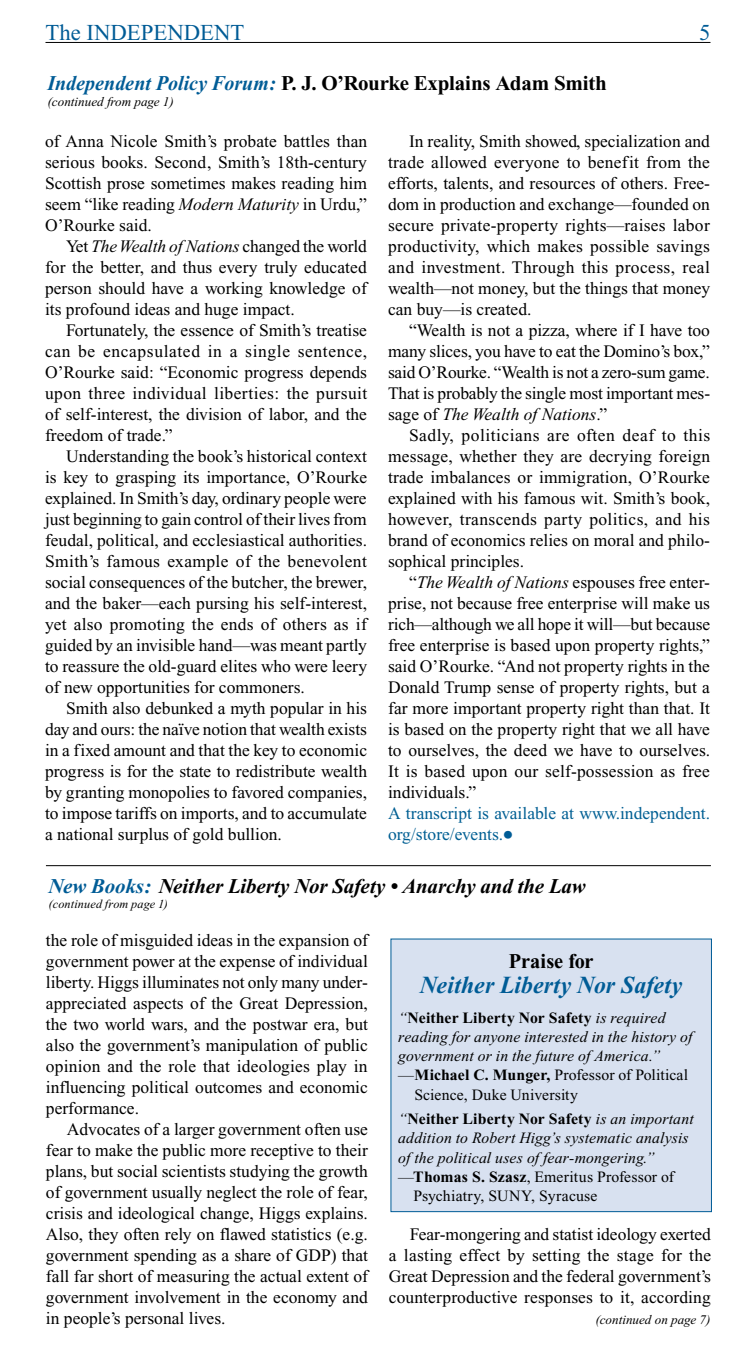
<style>
.page{position:relative;width:756px;height:1371px;background:#fff}
.page>*{position:absolute;margin:0;border:0;box-sizing:border-box;transform-origin:0 0}
.t1{font:italic 700 24.5px "Times New Roman";letter-spacing:.005em;color:#005c96}
.t2{font:22.75px "Times New Roman";color:#005c96}
.t3{font:700 21px "Times New Roman";letter-spacing:-.01em;color:#000}
.t4{font:italic 700 21px "Times New Roman";letter-spacing:-.01em;color:#000}
.t5{font:17.5px/21px "Times New Roman";color:#000;text-align:justify}
.t6{font:17.5px/21px "Times New Roman";color:#005f93}
.t7{font:italic 15.75px "Times New Roman";letter-spacing:.005em;color:#000}
.t8{font:15.75px "Times New Roman";letter-spacing:.005em;color:#000}
.t9{font:700 15.75px "Times New Roman";letter-spacing:.005em;color:#000}
.t10{font:italic 13.12px "Times New Roman";color:#000}
.t11{font:italic 12.25px "Times New Roman";letter-spacing:.01em;color:#000}
.s1{font-style:italic;color:#005c96}
.s2{font-style:italic}
.s3{font-weight:700;font-size:28px;color:#005c96}
.s4{color:#005c96}
.s5{font-weight:400;font-style:italic}
.s6{font-weight:700}
</style>
<div class="page">
<hr style="left:45px;top:42px;width:666px;height:1px;background:#000">
<hr style="left:46px;top:865px;width:665px;height:1px;background:#000">
<div style="left:391px;top:939px;width:320px;height:272px;background:#d8e1f0"></div>
<h2 class="t2" style="left:45px;top:20px;width:201px">The INDEPENDENT</h2>
<h2 class="t2" style="left:699px;top:20px;width:13px">5</h2>
<p class="t3" style="left:48px;top:72px;width:561px"><span class="s1">Independent Policy Forum:</span> P. J. O’Rourke Explains Adam Smith</p>
<p class="t10" style="left:48px;top:95px;width:128px">(continued from page 1)</p>
<p class="t5" style="left:45px;top:131px;width:324px">of Anna Nicole Smith’s probate battles than serious books. Second, Smith’s 18th-century Scottish prose sometimes makes reading him seem “like reading <span class="s2">Modern Maturity</span> in Urdu,” O’Rourke said.</p>
<p class="t5" style="left:45px;top:236px;width:323px;text-indent:21px">Yet <span class="s2">The Wealth of Nations</span> changed the world for the better, and thus every truly educated person should have a working knowledge of its profound ideas and huge impact.</p>
<p class="t5" style="left:45px;top:320px;width:324px;text-indent:21px">Fortunately, the essence of Smith’s treatise can be encapsulated in a single sentence, O’Rourke said: “Economic progress depends upon three individual liberties: the pursuit of self-interest, the division of labor, and the freedom of trade.”</p>
<p class="t5" style="left:45px;top:446px;width:324px;text-indent:21px">Understanding the book’s historical context is key to grasping its importance, O’Rourke explained. In Smith’s day, ordinary people were just beginning to gain control of their lives from feudal, political, and ecclesiastical authorities.<br>Smith’s famous example of the benevolent social consequences of the butcher, the brewer, and the baker—each pursing his self-interest, yet also promoting the ends of others as if guided by an invisible hand—was meant partly to reassure the old-guard elites who were leery of new opportunities for commoners.</p>
<p class="t5" style="left:45px;top:698px;width:324px;text-indent:21px">Smith also debunked a myth popular in his day and ours: the naïve notion that wealth exists in a fixed amount and that the key to economic progress is for the state to redistribute wealth by granting monopolies to favored companies, to impose tariffs on imports, and to accumulate a national surplus of gold bullion.</p>
<p class="t5" style="left:388px;top:131px;width:324px;text-indent:21px">In reality, Smith showed, specialization and trade allowed everyone to benefit from the efforts, talents, and resources of others. Free&shy;dom in production and exchange—founded on secure private-property rights—raises labor productivity, which makes possible savings and investment. Through this process, real wealth—not money, but the things that money can buy—is created.</p>
<p class="t5" style="left:388px;top:320px;width:324px;text-indent:21px">“Wealth is not a pizza, where if I have too many slices, you have to eat the Domino’s box,” said O’Rourke. “Wealth is not a zero-sum game.<br>That is probably the single most important mes&shy;sage of <span class="s2">The Wealth of Nations</span>.”</p>
<p class="t5" style="left:388px;top:425px;width:324px;text-indent:21px">Sadly, politicians are often deaf to this message, whether they are decrying foreign trade imbalances or immigration, O’Rourke explained with his famous wit. Smith’s book, however, transcends party politics, and his brand of economics relies on moral and philo&shy;sophical principles.</p>
<p class="t5" style="left:388px;top:572px;width:324px;text-indent:21px">“<span class="s2">The Wealth of Nations</span> espouses free enter&shy;prise, not because free enterprise will make us rich—although we all hope it will—but because free enterprise is based upon property rights,” said O’Rourke. “And not property rights in the Donald Trump sense of property rights, but a far more important property right than that. It is based on the property right that we all have to ourselves, the deed we have to ourselves.<br>It is based upon our self-possession as free individuals.”</p>
<p class="t6" style="left:388px;top:803px;width:323px">A transcript is available at www.independent. org/store/events.<span class="s3">•</span></p>
<p class="t4" style="left:48px;top:875px;width:539px"><span class="s4">New Books:</span> Neither Liberty Nor Safety • Anarchy and the Law</p>
<p class="t11" style="left:48px;top:897px;width:121px">(continued from page 1)</p>
<p class="t5" style="left:46px;top:929px;width:324px">the role of misguided ideas in the expansion of government power at the expense of individual liberty. Higgs illuminates not only many under&shy;appreciated aspects of the Great Depression, the two world wars, and the postwar era, but also the government’s manipulation of public opinion and the role that ideologies play in influencing political outcomes and economic performance.</p>
<p class="t5" style="left:46px;top:1118px;width:324px;text-indent:21px">Advocates of a larger government often use fear to make the public more receptive to their plans, but social scientists studying the growth of government usually neglect the role of fear, crisis and ideological change, Higgs explains.<br>Also, they often rely on flawed statistics (e.g. government spending as a share of GDP) that fall far short of measuring the actual extent of government involvement in the economy and in people’s personal lives.</p>
<p class="t3" style="left:509px;top:949px;width:86px">Praise for</p>
<h1 class="t1" style="left:420px;top:971px;width:264px">Neither Liberty Nor Safety</h1>
<p class="t9" style="left:398px;top:1008px;width:269px"><span class="s5">“</span>Neither Liberty Nor Safety <span class="s5">is required</span></p>
<p class="t7" style="left:398px;top:1028px;width:296px">reading for anyone interested in the history of</p>
<p class="t7" style="left:398px;top:1047px;width:264px">government or in the future of America.”</p>
<p class="t8" style="left:398px;top:1066px;width:292px">—<span class="s6">Michael C. Munger,</span> Professor of Political</p>
<p class="t8" style="left:414px;top:1085px;width:165px">Science, Duke University</p>
<p class="t9" style="left:398px;top:1110px;width:297px"><span class="s5">“</span>Neither Liberty Nor Safety <span class="s5">is an important</span></p>
<p class="t7" style="left:398px;top:1129px;width:292px">addition to Robert Higg’s systematic analysis</p>
<p class="t7" style="left:398px;top:1148px;width:258px">of the political uses of fear-mongering.”</p>
<p class="t8" style="left:398px;top:1168px;width:277px">—<span class="s6">Thomas S. Szasz</span>, Emeritus Professor of</p>
<p class="t8" style="left:413px;top:1187px;width:186px">Psychiatry, SUNY, Syracuse</p>
<p class="t5" style="left:389px;top:1223px;width:324px;text-indent:21px">Fear-mongering and statist ideology exerted a lasting effect by setting the stage for the Great Depression and the federal government’s counterproductive responses to it, according</p>
<p class="t10" style="left:595px;top:1312px;width:117px">(continued on page 7)</p>
</div>
